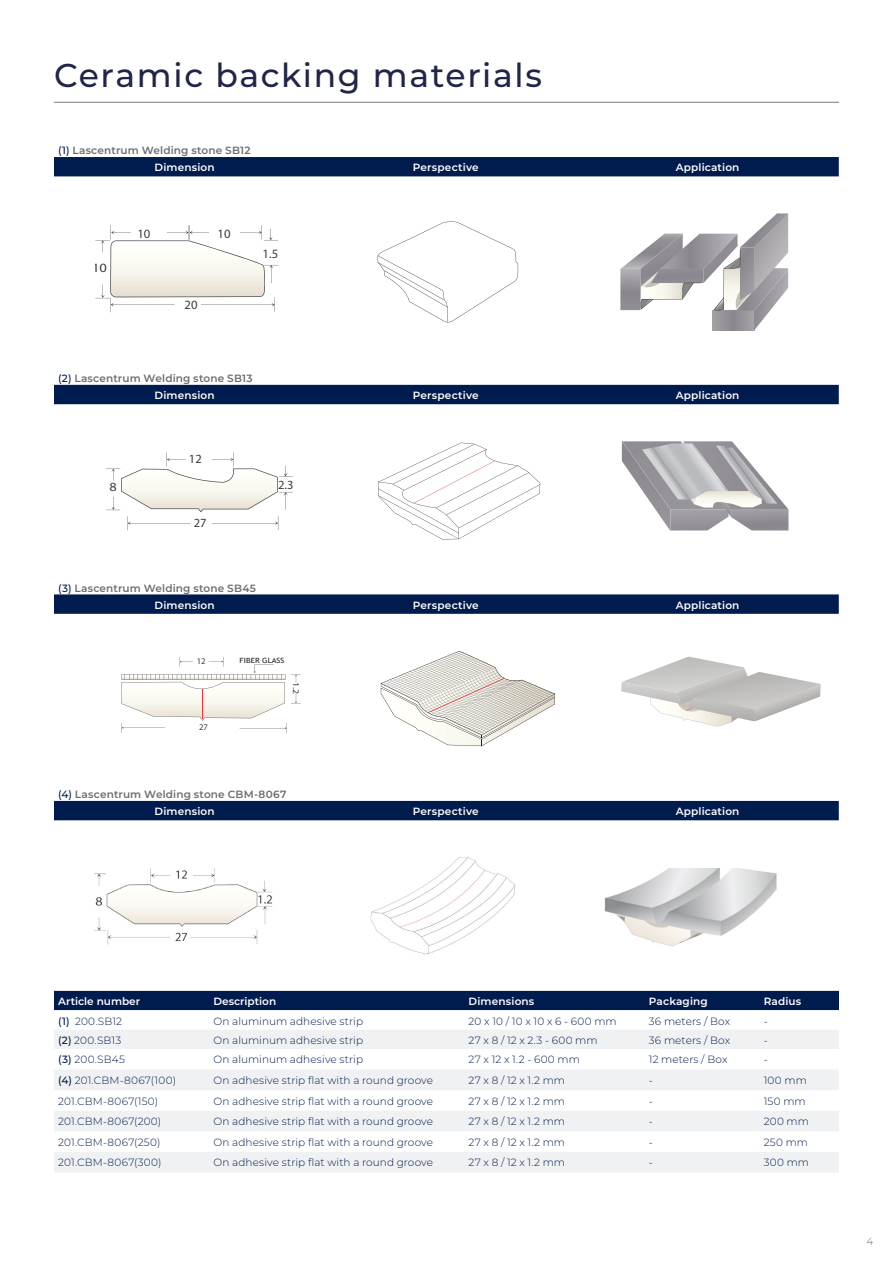
<style>
.page{position:relative;width:893px;height:1263px;background:#fff}
.page>*{position:absolute;margin:0;border:0;box-sizing:border-box;transform-origin:0 0}
.t1{font:500 33px "Montserrat";letter-spacing:.05em;color:#202549}
.t2{font:12.75px "Myriad Pro";color:#393c40}
.t3{font:12.75px "Myriad Pro";color:#393c40;scale:1.14 1}
.t4{font:12.45px "Myriad Pro";color:#393c40}
.t5{font:12.45px "Myriad Pro";color:#393c40;scale:1.14 1}
.Tabel_kop_wit{font:300 10.5px "Montserrat";letter-spacing:.01em;color:#001c4e}
.Tabel_kop_wit-2{font:600 10.5px "Montserrat";letter-spacing:.015em;color:#fff}
.Tabel{font:600 10.5px "Montserrat";letter-spacing:.015em;color:#6c6d70}
.Tabel-2{font:300 10.5px "Montserrat";color:#6c6d70}
.t6{font:8.7px "Myriad Pro";color:#393c40}
.t7{font:8.7px "Myriad Pro";color:#393c40;scale:1.14 1}
.t8{font:7.2px "Trebuchet MS";color:#231f20;scale:1.12 1}
.s1{font-weight:500;color:#001c4e}
.s2{font-weight:500}
</style>
<div class="page">
<hr style="left:54px;top:102px;width:785px;height:1px;background:#757a7e">
<div style="left:54px;top:800px;width:785px;height:20px;background:#001c4e"></div>
<svg style="left:54px;top:594px;width:785px;height:20px;background:#072253"></svg>
<img style="left:604px;top:868px;width:173px;height:79px">
<img style="left:370px;top:857px;width:145px;height:97px">
<img style="left:95px;top:868px;width:177px;height:77px">
<div style="left:54px;top:384px;width:785px;height:20px;background:#001c4e"></div>
<svg style="left:106px;top:452px;width:187px;height:78px"></svg>
<svg style="left:378px;top:443px;width:162px;height:96px"></svg>
<svg style="left:622px;top:441px;width:166px;height:89px"></svg>
<div style="left:54px;top:157px;width:785px;height:19px;background:#001c4e"></div>
<svg style="left:378px;top:221px;width:140px;height:102px"></svg>
<svg style="left:95px;top:225px;width:184px;height:87px"></svg>
<svg style="left:620px;top:213px;width:168px;height:117px"></svg>
<hr style="left:723px;top:268px;width:1px;height:40px;background:#231f20">
<div style="left:54px;top:991px;width:785px;height:19px;background:#001c4e"></div>
<svg style="left:54px;top:1010px;width:785px;height:1px"></svg>
<div style="left:54px;top:1030px;width:785px;height:19px;background:#f0f1f2"></div>
<svg style="left:54px;top:1070px;width:785px;height:102px;fill:#f0f1f2"></svg>
<svg style="left:122px;top:657px;width:179px;height:76px"></svg>
<hr style="left:202px;top:689px;width:1px;height:30px;background:#ed3339">
<svg style="left:621px;top:657px;width:200px;height:70px"></svg>
<svg style="left:380px;top:651px;width:175px;height:95px"></svg>
<p class="t1" style="left:54px;top:52px;width:489px">Ceramic backing materials</p>
<p class="Tabel" style="left:58px;top:143px;width:194px"><span class="s1">(1)</span> Lascentrum Welding stone SB12</p>
<p class="Tabel_kop_wit-2" style="left:154px;top:160px;width:62px">Dimension</p>
<p class="Tabel_kop_wit-2" style="left:413px;top:160px;width:67px">Perspective</p>
<p class="Tabel_kop_wit-2" style="left:676px;top:160px;width:65px">Application</p>
<p class="t3" style="left:92px;top:260px;width:15px">10</p>
<p class="t2" style="left:137px;top:225px;width:15px">10</p>
<p class="t2" style="left:218px;top:225px;width:15px">10</p>
<p class="t2" style="left:185px;top:297px;width:15px">20</p>
<p class="t2" style="left:263px;top:246px;width:17px">1.5</p>
<p class="Tabel" style="left:58px;top:371px;width:196px"><span class="s1">(2)</span> Lascentrum Welding stone SB13</p>
<p class="Tabel_kop_wit-2" style="left:154px;top:388px;width:62px">Dimension</p>
<p class="Tabel_kop_wit-2" style="left:413px;top:388px;width:67px">Perspective</p>
<p class="Tabel_kop_wit-2" style="left:676px;top:388px;width:65px">Application</p>
<p class="t4" style="left:189px;top:451px;width:14px">12</p>
<p class="t5" style="left:109px;top:479px;width:8px">8</p>
<p class="t4" style="left:278px;top:477px;width:17px">2.3</p>
<p class="t4" style="left:194px;top:515px;width:14px">27</p>
<p class="Tabel" style="left:58px;top:580px;width:199px"><span class="s1">(3)</span> Lascentrum Welding stone SB45</p>
<p class="Tabel_kop_wit-2" style="left:154px;top:598px;width:62px">Dimension</p>
<p class="Tabel_kop_wit-2" style="left:413px;top:598px;width:67px">Perspective</p>
<p class="Tabel_kop_wit-2" style="left:676px;top:598px;width:65px">Application</p>
<p class="t6" style="left:197px;top:656px;width:10px">12</p>
<p class="t6" style="left:199px;top:721px;width:10px">27</p>
<p class="t8" style="left:240px;top:655px;width:41px">FIBER GLASS</p>
<p class="t7" style="left:302px;top:682px;width:12px;rotate:90deg">1.2</p>
<p class="Tabel" style="left:58px;top:787px;width:230px"><span class="s1">(4)</span> Lascentrum Welding stone CBM-8067</p>
<p class="Tabel_kop_wit-2" style="left:154px;top:804px;width:62px">Dimension</p>
<p class="Tabel_kop_wit-2" style="left:413px;top:804px;width:67px">Perspective</p>
<p class="Tabel_kop_wit-2" style="left:676px;top:804px;width:65px">Application</p>
<p class="Tabel_kop_wit-2" style="left:58px;top:994px;width:83px">Article number</p>
<p class="Tabel_kop_wit-2" style="left:213px;top:994px;width:64px">Description</p>
<p class="Tabel_kop_wit-2" style="left:469px;top:994px;width:67px">Dimensions</p>
<p class="Tabel_kop_wit-2" style="left:649px;top:994px;width:60px">Packaging</p>
<p class="Tabel_kop_wit-2" style="left:764px;top:994px;width:39px">Radius</p>
<p class="Tabel_kop_wit" style="left:58px;top:1014px;width:65px"><span class="s2">(1)</span> 200.SB12</p>
<p class="Tabel_kop_wit" style="left:213px;top:1014px;width:151px">On aluminum adhesive strip</p>
<p class="Tabel_kop_wit" style="left:469px;top:1014px;width:150px">20 x 10 / 10 x 10 x 6 - 600 mm</p>
<p class="Tabel_kop_wit" style="left:649px;top:1014px;width:83px">36 meters / Box</p>
<p class="Tabel_kop_wit" style="left:58px;top:1033px;width:64px"><span class="s2">(2)</span> 200.SB13</p>
<p class="Tabel_kop_wit" style="left:213px;top:1033px;width:151px">On aluminum adhesive strip</p>
<p class="Tabel_kop_wit" style="left:469px;top:1033px;width:131px">27 x 8 / 12 x 2.3 - 600 mm</p>
<p class="Tabel_kop_wit" style="left:649px;top:1033px;width:83px">36 meters / Box</p>
<p class="Tabel_kop_wit" style="left:764px;top:1033px;width:6px">-</p>
<p class="Tabel_kop_wit" style="left:58px;top:1052px;width:68px"><span class="s2">(3)</span> 200.SB45</p>
<p class="Tabel_kop_wit" style="left:213px;top:1052px;width:151px">On aluminum adhesive strip</p>
<p class="Tabel_kop_wit" style="left:469px;top:1052px;width:113px">27 x 12 x 1.2 - 600 mm</p>
<p class="Tabel_kop_wit" style="left:649px;top:1052px;width:80px">12 meters / Box</p>
<p class="Tabel_kop_wit" style="left:764px;top:1052px;width:6px">-</p>
<p class="Tabel_kop_wit" style="left:58px;top:1073px;width:119px"><span class="s2">(4)</span> 201.CBM-8067(100)</p>
<p class="Tabel_kop_wit" style="left:213px;top:1073px;width:221px">On adhesive strip flat with a round groove</p>
<p class="Tabel_kop_wit" style="left:469px;top:1073px;width:98px">27 x 8 / 12 x 1.2 mm</p>
<p class="Tabel_kop_wit" style="left:649px;top:1073px;width:6px">-</p>
<p class="Tabel_kop_wit" style="left:764px;top:1073px;width:45px">100 mm</p>
<p class="Tabel_kop_wit" style="left:58px;top:1094px;width:102px">201.CBM-8067(150)</p>
<p class="Tabel_kop_wit" style="left:213px;top:1094px;width:221px">On adhesive strip flat with a round groove</p>
<p class="Tabel_kop_wit" style="left:469px;top:1094px;width:98px">27 x 8 / 12 x 1.2 mm</p>
<p class="Tabel_kop_wit" style="left:764px;top:1094px;width:44px">150 mm</p>
<p class="Tabel_kop_wit" style="left:58px;top:1114px;width:105px">201.CBM-8067(200)</p>
<p class="Tabel_kop_wit" style="left:213px;top:1114px;width:221px">On adhesive strip flat with a round groove</p>
<p class="Tabel_kop_wit" style="left:469px;top:1114px;width:98px">27 x 8 / 12 x 1.2 mm</p>
<p class="Tabel_kop_wit" style="left:649px;top:1114px;width:6px">-</p>
<p class="Tabel_kop_wit" style="left:764px;top:1114px;width:47px">200 mm</p>
<p class="Tabel_kop_wit" style="left:58px;top:1135px;width:104px">201.CBM-8067(250)</p>
<p class="Tabel_kop_wit" style="left:213px;top:1135px;width:221px">On adhesive strip flat with a round groove</p>
<p class="Tabel_kop_wit" style="left:469px;top:1135px;width:98px">27 x 8 / 12 x 1.2 mm</p>
<p class="Tabel_kop_wit" style="left:649px;top:1135px;width:6px">-</p>
<p class="Tabel_kop_wit" style="left:764px;top:1135px;width:46px">250 mm</p>
<p class="Tabel_kop_wit" style="left:58px;top:1155px;width:105px">201.CBM-8067(300)</p>
<p class="Tabel_kop_wit" style="left:213px;top:1155px;width:221px">On adhesive strip flat with a round groove</p>
<p class="Tabel_kop_wit" style="left:469px;top:1155px;width:98px">27 x 8 / 12 x 1.2 mm</p>
<p class="Tabel_kop_wit" style="left:649px;top:1155px;width:6px">-</p>
<p class="Tabel_kop_wit" style="left:764px;top:1155px;width:47px">300 mm</p>
<p class="Tabel-2" style="left:866px;top:1234px;width:8px">4</p>
</div>
